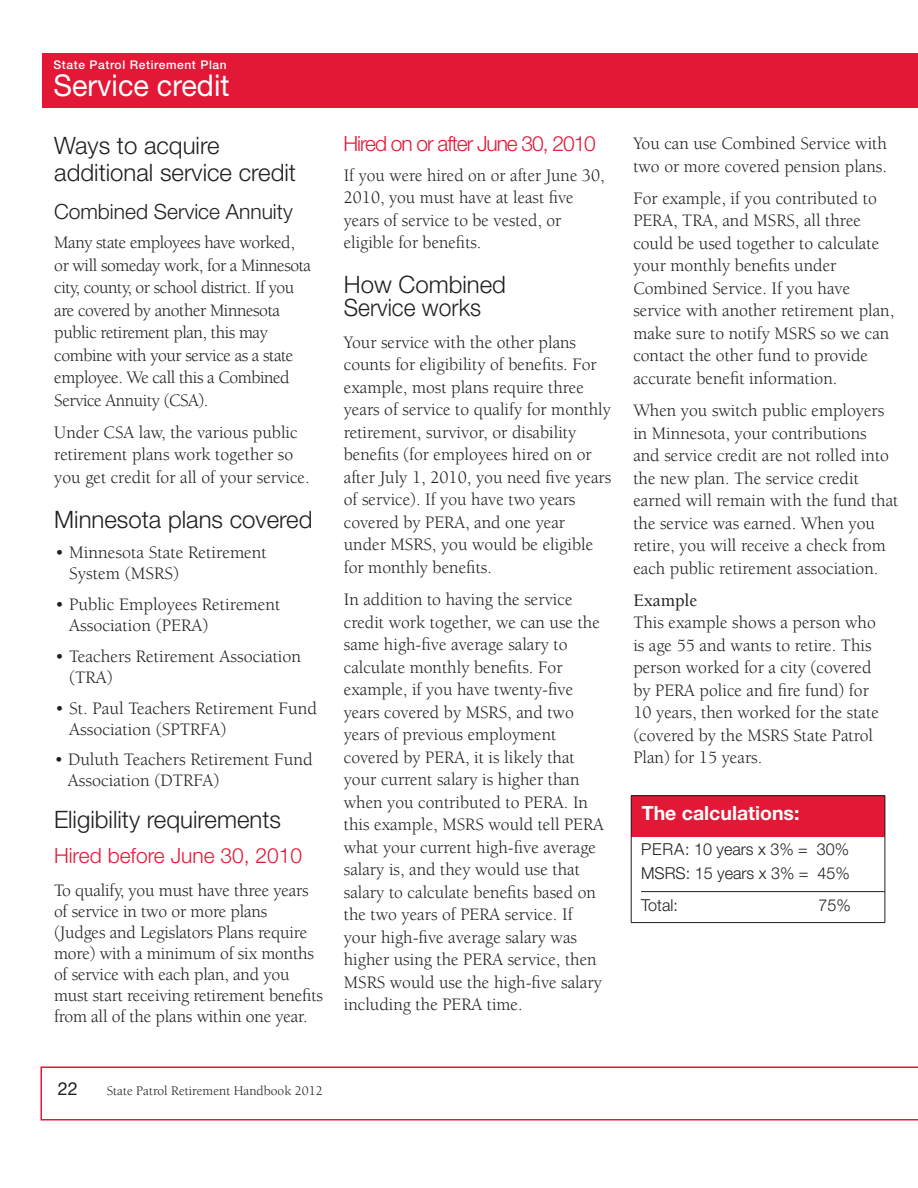
<style>
.page{position:relative;width:918px;height:1188px;background:#fff}
.page>*{position:absolute;margin:0;border:0;box-sizing:border-box;transform-origin:0 0}
.t1{font:30px "Helvetica Neue LT Std";color:#fff;scale:.96 1}
.t2{font:300 24px/27px "Helvetica Neue LT Std";color:#231f20}
.t3{font:300 21px "Helvetica Neue LT Std";letter-spacing:-.05em;color:#e31836}
.t4{font:300 21px "Helvetica Neue LT Std";color:#231f20}
.t5{font:300 21px "Helvetica Neue LT Std";color:#e31836}
.t6{font:700 19.5px "Helvetica Neue LT Std";color:#fff}
.t7{font:18px/22.5px "Berkeley Std";color:#231f20}
.t8{font:18px/22.5px "Berkeley Std";letter-spacing:-.025em;color:#231f20}
.t9{font:500 18px "Berkeley Std";color:#231f20}
.t10{font:18px "Helvetica Neue LT Std";color:#231f20}
.t11{font:300 16.5px/24px "Helvetica Neue LT Std";color:#231f20}
.t12{font:13.5px "Berkeley Std";color:#231f20}
.t13{font:500 12px "Helvetica Neue LT Std";letter-spacing:.05em;color:#fff}
</style>
<div class="page">
<div style="left:42px;top:54px;width:876px;height:54px;background:#e31836"></div>
<div style="left:631px;top:796px;width:254px;height:41px;background:#e31836"></div>
<hr style="left:641px;top:891px;width:244px;height:1px;background:#231f20">
<hr style="left:631px;top:796px;width:1px;height:127px;background:#231f20">
<hr style="left:885px;top:796px;width:1px;height:127px;background:#231f20">
<hr style="left:631px;top:795px;width:254px;height:1px;background:#231f20">
<hr style="left:631px;top:922px;width:254px;height:1px;background:#231f20">
<svg style="left:40px;top:1066px;width:878px;height:55px"></svg>
<p class="t13" style="left:54px;top:60px;width:175px">State Patrol Retirement Plan</p>
<h1 class="t1" style="left:54px;top:74px;width:185px">Service credit</h1>
<h2 class="t2" style="left:54px;top:134px;width:243px">Ways to acquire additional service credit</h2>
<p class="t4" style="left:54px;top:204px;width:240px">Combined Service Annuity</p>
<p class="t8" style="left:54px;top:232px;width:258px">Many state employees have worked, or will someday work, for a Minnesota city, county, or school district. If you are covered by another Minnesota public retirement plan, this may combine with your service as a state employee. We call this a Combined Service Annuity (CSA).</p>
<p class="t7" style="left:54px;top:422px;width:257px">Under CSA law, the various public retirement plans work together so you get credit for all of your service.</p>
<h2 class="t2" style="left:54px;top:509px;width:260px">Minnesota plans covered</h2>
<p class="t7" style="left:69px;top:544px;width:199px;line-height:21px;text-indent:-14px">• Minnesota State Retirement<br>System (MSRS)</p>
<p class="t7" style="left:69px;top:595px;width:213px;line-height:21px;text-indent:-14px">• Public Employees Retirement<br>Association (PERA)</p>
<p class="t7" style="left:69px;top:647px;width:234px;line-height:21px;text-indent:-14px">• Teachers Retirement Association (TRA)</p>
<p class="t7" style="left:69px;top:699px;width:250px;line-height:21px;text-indent:-14px">• St. Paul Teachers Retirement Fund<br>Association (SPTRFA)</p>
<p class="t7" style="left:68px;top:750px;width:246px;line-height:21px;text-indent:-14px">• Duluth Teachers Retirement Fund<br>Association (DTRFA)</p>
<h2 class="t2" style="left:54px;top:809px;width:229px">Eligibility requirements</h2>
<p class="t5" style="left:54px;top:848px;width:250px">Hired before June 30, 2010</p>
<p class="t7" style="left:54px;top:881px;width:270px;line-height:21px">To qualify, you must have three years of service in two or more plans (Judges and Legislators Plans require more) with a minimum of six months of service with each plan, and you must start receiving retirement benefits from all of the plans within one year.</p>
<p class="t3" style="left:344px;top:136px;width:254px">Hired on or after June 30, 2010</p>
<p class="t7" style="left:344px;top:165px;width:262px">If you were hired on or after June 30,<br>2010, you must have at least five years of service to be vested, or eligible for benefits.</p>
<h2 class="t2" style="left:344px;top:276px;width:164px;line-height:22.5px">How Combined<br>Service works</h2>
<p class="t7" style="left:344px;top:332px;width:269px">Your service with the other plans counts for eligibility of benefits. For example, most plans require three years of service to qualify for monthly retirement, survivor, or disability benefits (for employees hired on or after July 1, 2010, you need five years of service). If you have two years covered by PERA, and one year under MSRS, you would be eligible for monthly benefits.</p>
<p class="t7" style="left:344px;top:590px;width:262px">In addition to having the service credit work together, we can use the same high-five average salary to calculate monthly benefits. For example, if you have twenty-five years covered by MSRS, and two years of previous employment covered by PERA, it is likely that your current salary is higher than when you contributed to PERA. In this example, MSRS would tell PERA what your current high-five average salary is, and they would use that salary to calculate benefits based on the two years of PERA service. If your high-five average salary was higher using the PERA service, then MSRS would use the high-five salary including the PERA time.</p>
<p class="t7" style="left:633px;top:134px;width:255px">You can use Combined Service with two or more covered pension plans.</p>
<p class="t7" style="left:633px;top:188px;width:262px">For example, if you contributed to<br>PERA, TRA, and MSRS, all three could be used together to calculate your monthly benefits under<br>Combined Service. If you have service with another retirement plan, make sure to notify MSRS so we can contact the other fund to provide accurate benefit information.</p>
<p class="t7" style="left:633px;top:401px;width:267px">When you switch public employers in Minnesota, your contributions<br>and service credit are not rolled into the new plan. The service credit earned will remain with the fund that the service was earned. When you retire, you will receive a check from each public retirement association.</p>
<p class="t9" style="left:633px;top:593px;width:66px">Example</p>
<p class="t7" style="left:633px;top:613px;width:247px">This example shows a person who is age 55 and wants to retire. This person worked for a city (covered by PERA police and fire fund) for<br>10 years, then worked for the state (covered by the MSRS State Patrol<br>Plan) for 15 years.</p>
<p class="t6" style="left:642px;top:806px;width:159px">The calculations:</p>
<p class="t11" style="left:641px;top:839px;width:210px">PERA: 10 years x 3% = 30%<br>MSRS: 15 years x 3% = 45%</p>
<p class="t11" style="left:641px;top:895px;width:38px">Total:</p>
<p class="t11" style="left:818px;top:895px;width:34px">75%</p>
<p class="t10" style="left:58px;top:1082px;width:22px">22</p>
<p class="t12" style="left:107px;top:1086px;width:218px">State Patrol Retirement Handbook 2012</p>
</div>
